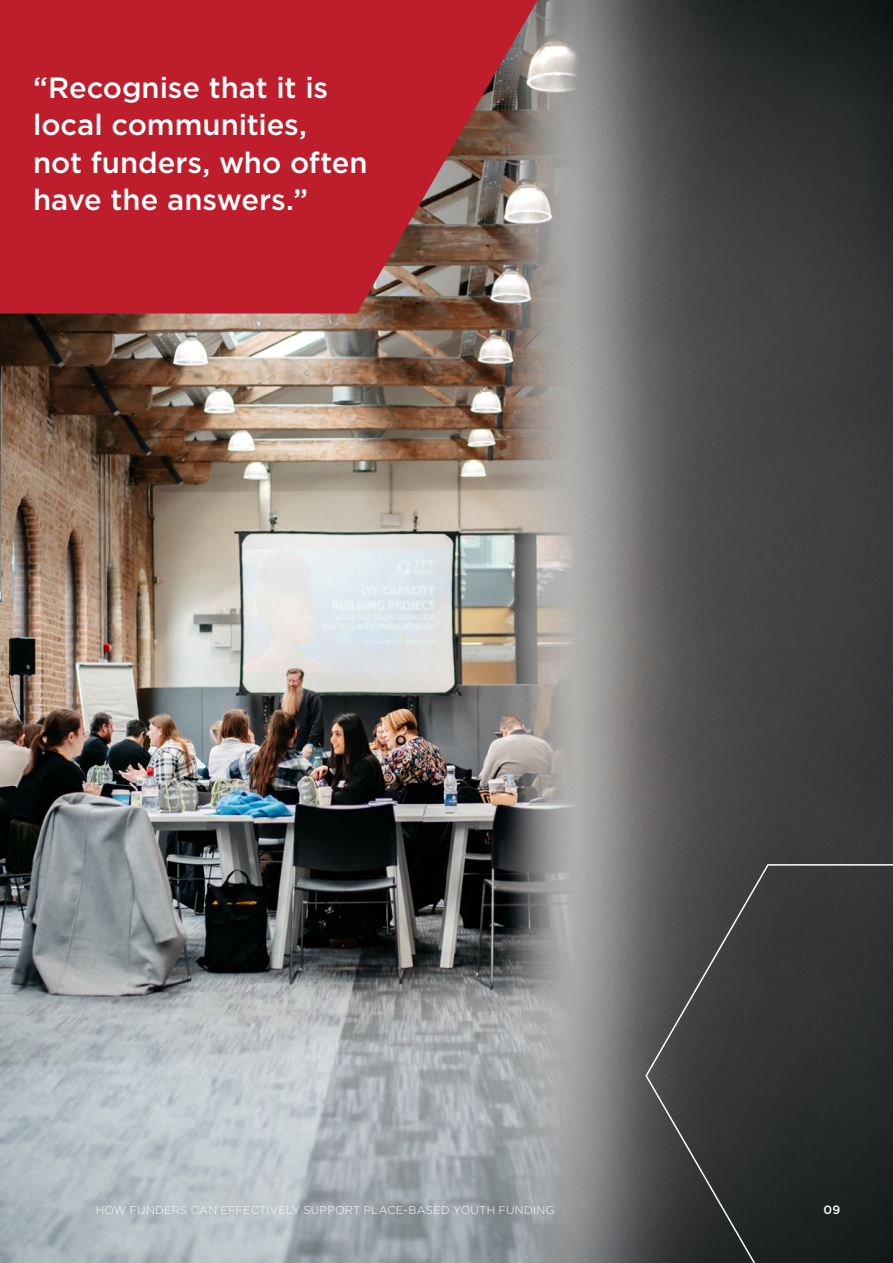
<style>
.page{position:relative;width:893px;height:1263px;background:#fff}
.page>*{position:absolute;margin:0;border:0;box-sizing:border-box;transform-origin:0 0}
.key_text{font:500 29.25px/37.5px "Gotham";letter-spacing:-.005em;color:#fff}
._04_Body{font:500 12px "Gotham";color:#fff}
._04_Body-2{font:300 11.25px "Gotham";letter-spacing:.015em;color:#fff}
</style>
<div class="page">
<img style="left:0;top:0;width:893px;height:1263px">
<svg style="left:0;top:0;width:538px;height:314px;background:#b32b35"></svg>
<svg style="left:644px;top:863px;width:249px;height:400px;background:#343637"></svg>
<p class="key_text" style="left:33px;top:68px;width:336px">“Recognise that it is local communities,<br>not funders, who often have the answers.”</p>
<p class="_04_Body-2" style="left:96px;top:1204px;width:460px">HOW FUNDERS CAN EFFECTIVELY SUPPORT PLACE-BASED YOUTH FUNDING</p>
<p class="_04_Body" style="left:823px;top:1203px;width:18px">09</p>
</div>
